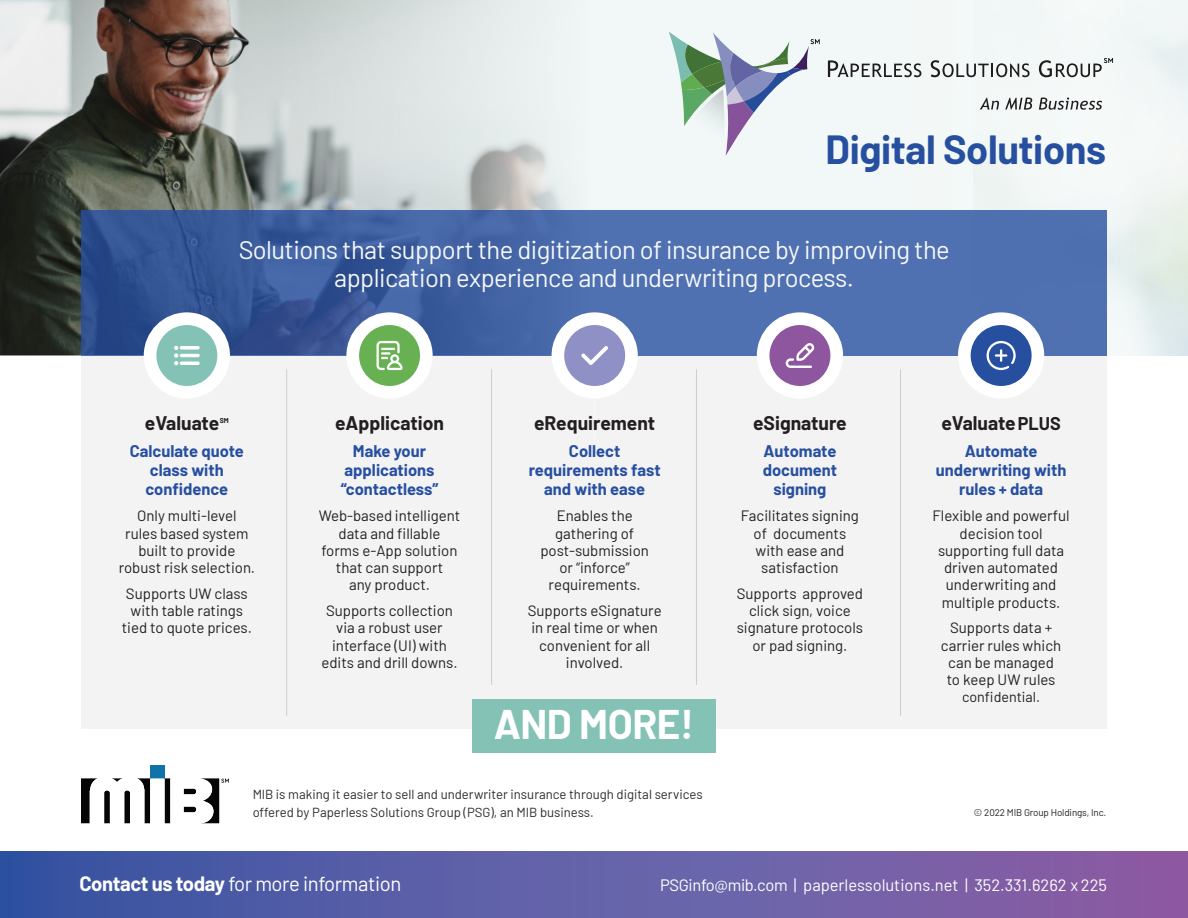
<style>
.page{position:relative;width:1188px;height:918px;background:#fff}
.page>*{position:absolute;margin:0;border:0;box-sizing:border-box;transform-origin:0 0}
.t1{font:700 40.5px "Barlow";letter-spacing:-.01em;color:#fff}
.t2{font:700 39.75px "Barlow";letter-spacing:-.01em;color:#274fa0}
.t3{font:25.5px/28.5px "Barlow";letter-spacing:-.02em;color:#fff;text-align:center}
.t4{font:20.25px "Barlow";letter-spacing:-.02em;color:#fff}
.t5{font:700 19.35px "Barlow";color:#231f20}
.t6{font:700 16.5px/18.8px "Barlow";color:#274fa0;text-align:center}
.t7{font:16.5px "Barlow";color:#fff}
.t8{font:15px/17.2px "Barlow";color:#231f20;text-align:center}
.t9{font:14.25px "Barlow";color:#231f20}
.t10{font:13.2px/18px "Barlow";color:#231f20}
.t11{font:9.75px "Barlow";letter-spacing:-.01em;color:#231f20}
.t12{font:700 6.9px "Barlow";color:#231f20}
.s1{font-size:18px}
.s2{font-weight:700}
</style>
<div class="page">
<div style="left:0;top:0;width:1188px;height:356px;background:#f2f8f7"></div>
<img style="left:0;top:0;width:565px;height:356px">
<div style="left:81px;top:356px;width:1026px;height:373px;background:#f3f3f4"></div>
<svg style="left:81px;top:210px;width:1026px;height:146px;background:#4565a6"></svg>
<div style="left:150px;top:765px;width:15px;height:13px;background:#0f72ab"></div>
<svg style="left:81px;top:778px;width:148px;height:45px"></svg>
<div style="left:0;top:851px;width:1188px;height:67px;background:linear-gradient(to right,#3759a5,#8f62a7)"></div>
<svg style="left:980px;top:98px;width:19px;height:12px"></svg>
<svg style="left:1005px;top:98px;width:27px;height:12px"></svg>
<svg style="left:1039px;top:97px;width:63px;height:13px"></svg>
<svg style="left:828px;top:60px;width:93px;height:17px"></svg>
<svg style="left:931px;top:60px;width:99px;height:17px"></svg>
<svg style="left:1039px;top:58px;width:74px;height:19px"></svg>
<svg style="left:669px;top:32px;width:151px;height:124px"></svg>
<hr style="left:594px;top:375px;width:1px;height:63px;background:#fff">
<svg style="left:150px;top:319px;width:74px;height:73px;fill:#83c2b5"></svg>
<div style="left:144px;top:312px;width:86px;height:87px;border:13px solid #fff;border-radius:50%"></div>
<svg style="left:174px;top:346px;width:25px;height:19px"></svg>
<svg style="left:558px;top:319px;width:73px;height:73px;fill:#8f91c6"></svg>
<div style="left:552px;top:312px;width:86px;height:87px;border:13px solid #fff;border-radius:50%"></div>
<svg style="left:581px;top:346px;width:27px;height:19px"></svg>
<svg style="left:763px;top:319px;width:74px;height:73px;fill:#8f56a0"></svg>
<div style="left:757px;top:312px;width:86px;height:87px;border:13px solid #fff;border-radius:50%"></div>
<svg style="left:786px;top:343px;width:29px;height:25px"></svg>
<svg style="left:964px;top:319px;width:74px;height:73px;fill:#274fa0"></svg>
<div style="left:958px;top:312px;width:86px;height:87px;border:13px solid #fff;border-radius:50%"></div>
<svg style="left:987px;top:341px;width:29px;height:29px"></svg>
<svg style="left:353px;top:319px;width:73px;height:73px;fill:#67b153"></svg>
<div style="left:346px;top:312px;width:87px;height:87px;border:13px solid #fff;border-radius:50%"></div>
<svg style="left:377px;top:341px;width:26px;height:29px"></svg>
<div style="left:472px;top:699px;width:244px;height:54px;background:#83c2b5"></div>
<hr style="left:286px;top:369px;width:1px;height:347px;background:#cdccd2">
<hr style="left:491px;top:369px;width:1px;height:316px;background:#cdccd2">
<hr style="left:696px;top:369px;width:1px;height:316px;background:#cdccd2">
<hr style="left:900px;top:369px;width:1px;height:347px;background:#cdccd2">
<p class="t2" style="left:826px;top:121px;width:282px">Digital Solutions</p>
<h3 class="t3" style="left:238px;top:233px;width:713px">Solutions that support the digitization of insurance by improving the application experience and underwriting process.</h3>
<p class="t5" style="left:145px;top:408px;width:76px">eValuate</p>
<p class="t12" style="left:220px;top:415px;width:11px">SM</p>
<p class="t5" style="left:335px;top:408px;width:110px">eApplication</p>
<p class="t5" style="left:534px;top:408px;width:123px">eRequirement</p>
<p class="t5" style="left:753px;top:408px;width:95px">eSignature</p>
<p class="t5" style="left:941px;top:408px;width:121px">eValuate<span class="s1">PLUS</span></p>
<p class="t6" style="left:130px;top:441px;width:116px">Calculate quote class with confidence</p>
<p class="t8" style="left:119px;top:506px;width:138px">Only multi-level<br>rules based system built to provide robust risk selection.</p>
<p class="t8" style="left:122px;top:584px;width:132px">Supports UW class with table ratings tied to quote prices.</p>
<p class="t6" style="left:341px;top:441px;width:99px">Make your applications “contactless”</p>
<p class="t8" style="left:319px;top:506px;width:143px">Web-based intelligent data and fillable forms e-App solution that can support<br>any product.</p>
<p class="t8" style="left:321px;top:601px;width:138px">Supports collection via a robust user interface (UI) with edits and drill downs.</p>
<p class="t6" style="left:529px;top:441px;width:133px">Collect requirements fast and with ease</p>
<p class="t8" style="left:540px;top:506px;width:110px">Enables the gathering of post-submission or “inforce” requirements.</p>
<p class="t8" style="left:528px;top:601px;width:135px">Supports eSignature in real time or when convenient for all involved.</p>
<p class="t1" style="left:494px;top:694px;width:202px">AND MORE!</p>
<p class="t10" style="left:252px;top:784px;width:452px">MIB is making it easier to sell and underwriter insurance through digital services offered by Paperless Solutions Group (PSG), an MIB business.</p>
<p class="t6" style="left:763px;top:441px;width:76px">Automate document signing</p>
<p class="t8" style="left:741px;top:506px;width:120px">Facilitates signing of documents with ease and satisfaction</p>
<p class="t8" style="left:737px;top:584px;width:128px">Supports approved click sign, voice signature protocols or pad signing.</p>
<p class="t6" style="left:936px;top:441px;width:132px">Automate underwriting with rules + data</p>
<p class="t8" style="left:932px;top:506px;width:139px">Flexible and powerful decision tool supporting full data driven automated underwriting and multiple products.</p>
<p class="t8" style="left:941px;top:618px;width:122px">Supports data + carrier rules which can be managed to keep UW rules</p>
<p class="t9" style="left:962px;top:686px;width:79px">confidential.</p>
<p class="t11" style="left:974px;top:805px;width:134px">© 2022 MIB Group Holdings, Inc.</p>
<p class="t4" style="left:79px;top:869px;width:323px"><span class="s2">Contact us today</span> for more information</p>
<p class="t7" style="left:660px;top:873px;width:448px">PSGinfo@mib.com | paperlessolutions.net | 352.331.6262 x 225</p>
</div>
